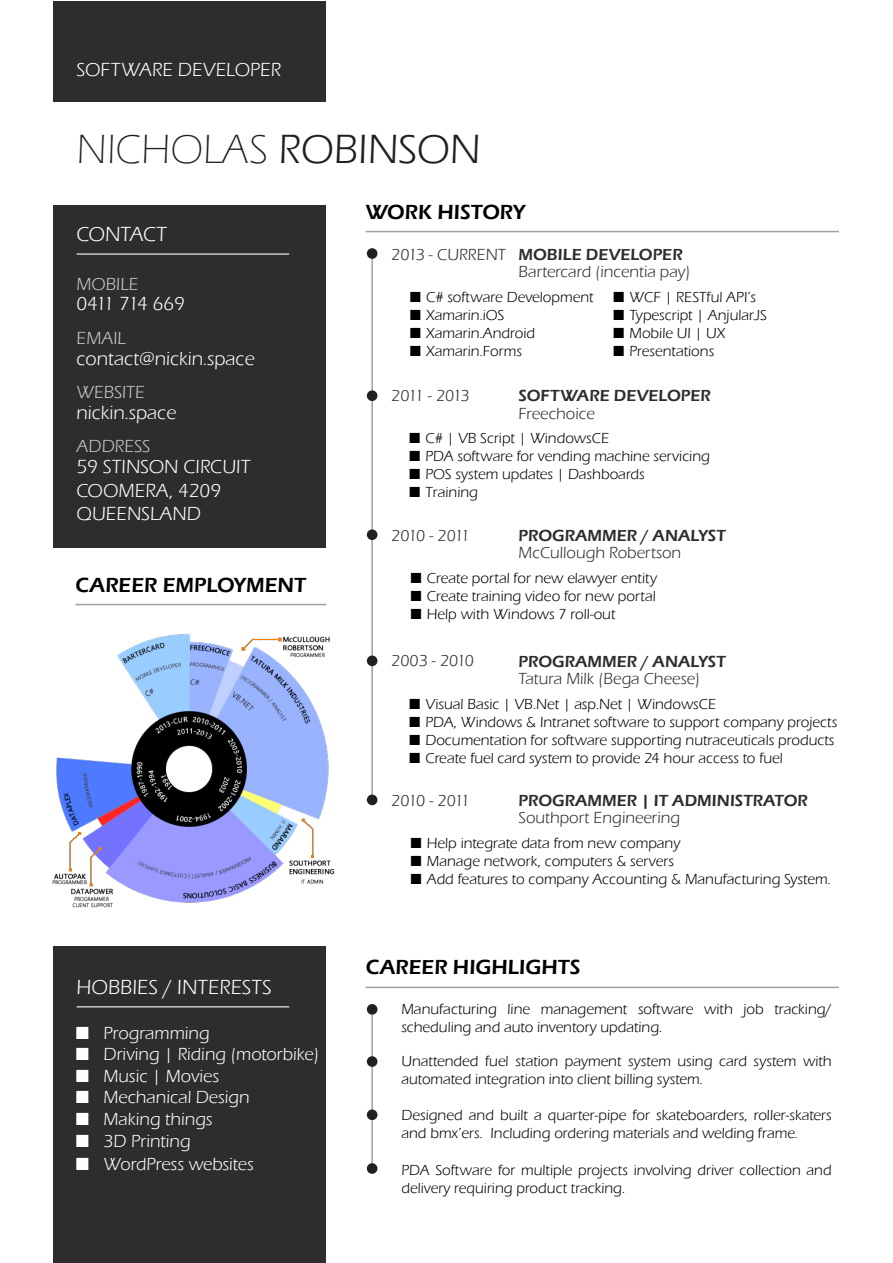
<style>
.page{position:relative;width:893px;height:1263px;background:#fff}
.page>*{position:absolute;margin:0;border:0;box-sizing:border-box;transform-origin:0 0}
.t1{font:300 42px "Ennis";color:#231f20}
.t2{font:21px "Ennis Demi";color:#000}
.t3{font:21px "Ennis";color:#fff}
.t4{font:21px "Ennis";letter-spacing:-.02em;color:#fff}
.t5{font:19.5px "Ennis";color:#fff}
.t6{font:19.5px "Ennis";letter-spacing:-.095em;color:#fff}
.t7{font:18px "Ennis";color:#fff}
.t8{font:18px "Ennis";color:#c8c8c8}
.t9{font:16.5px "Ennis";color:#2d2d2d}
.t10{font:16.5px "Ennis Demi";color:#2d2d2d}
.t11{font:16.5px "Ennis";letter-spacing:-.075em;color:#2d2d2d}
.t12{font:16.5px "Ennis";letter-spacing:-.085em;color:#2d2d2d}
.t13{font:15px/18px "Ennis";color:#000}
.s1{font-weight:400}
</style>
<div class="page">
<hr style="left:371px;top:535px;width:2px;height:265px;background:#a0a0a0">
<div style="left:54px;top:1px;width:272px;height:1261px;background:#2d2d2d"></div>
<div style="left:53px;top:102px;width:277px;height:102px;background:#fff"></div>
<div style="left:52px;top:548px;width:276px;height:398px;background:#fff"></div>
<hr style="left:77px;top:253px;width:212px;height:2px;background:#c8c8c8">
<hr style="left:77px;top:1006px;width:212px;height:1px;background:#c8c8c8">
<hr style="left:366px;top:987px;width:473px;height:1px;background:#a0a0a0">
<hr style="left:371px;top:1009px;width:2px;height:160px;background:#a0a0a0">
<div style="left:367px;top:1004px;width:10px;height:11px;background:#231f20;border-radius:50%"></div>
<div style="left:367px;top:1109px;width:10px;height:11px;background:#231f20;border-radius:50%"></div>
<div style="left:367px;top:1056px;width:10px;height:11px;background:#231f20;border-radius:50%"></div>
<div style="left:367px;top:1163px;width:10px;height:11px;background:#231f20;border-radius:50%"></div>
<hr style="left:76px;top:604px;width:250px;height:1px;background:#9f9f9f">
<hr style="left:366px;top:231px;width:473px;height:1px;background:#a0a0a0">
<hr style="left:371px;top:253px;width:2px;height:282px;background:#a0a0a0">
<div style="left:367px;top:248px;width:10px;height:11px;background:#231f20;border-radius:50%"></div>
<div style="left:367px;top:390px;width:10px;height:11px;background:#231f20;border-radius:50%"></div>
<div style="left:367px;top:655px;width:10px;height:11px;background:#231f20;border-radius:50%"></div>
<div style="left:367px;top:529px;width:10px;height:11px;background:#231f20;border-radius:50%"></div>
<div style="left:367px;top:794px;width:10px;height:11px;background:#231f20;border-radius:50%"></div>
<img style="left:52px;top:633px;width:283px;height:275px">
<p class="t5" style="left:77px;top:59px;width:206px">SOFTWARE DEVELOPER</p>
<p class="t1" style="left:77px;top:126px;width:406px">NICHOLAS <span class="s1">ROBINSON</span></p>
<p class="t4" style="left:77px;top:222px;width:92px">CONTACT</p>
<p class="t8" style="left:77px;top:274px;width:64px">MOBILE</p>
<p class="t6" style="left:77px;top:292px;width:110px">0411 714 669</p>
<p class="t8" style="left:77px;top:328px;width:51px">EMAIL</p>
<p class="t5" style="left:77px;top:348px;width:180px">contact@nickin.space</p>
<p class="t8" style="left:77px;top:382px;width:70px">WEBSITE</p>
<p class="t5" style="left:77px;top:402px;width:101px">nickin.space</p>
<p class="t8" style="left:77px;top:436px;width:75px">ADDRESS</p>
<p class="t5" style="left:77px;top:456px;width:175px">59 STINSON CIRCUIT</p>
<p class="t5" style="left:77px;top:479px;width:146px">COOMERA, 4209</p>
<p class="t5" style="left:77px;top:503px;width:126px">QUEENSLAND</p>
<p class="t2" style="left:76px;top:573px;width:232px">CAREER EMPLOYMENT</p>
<p class="t3" style="left:77px;top:975px;width:197px">HOBBIES / INTERESTS</p>
<p class="t7" style="left:77px;top:1023px;width:135px">■ Programming</p>
<p class="t7" style="left:77px;top:1044px;width:244px">■ Driving | Riding (motorbike)</p>
<p class="t7" style="left:77px;top:1066px;width:144px">■ Music | Movies</p>
<p class="t7" style="left:77px;top:1087px;width:175px">■ Mechanical Design</p>
<p class="t7" style="left:77px;top:1109px;width:138px">■ Making things</p>
<p class="t7" style="left:77px;top:1131px;width:116px">■ 3D Printing</p>
<p class="t7" style="left:77px;top:1154px;width:179px">■ WordPress websites</p>
<p class="t2" style="left:366px;top:200px;width:161px">WORK HISTORY</p>
<p class="t9" style="left:391px;top:245px;width:116px">2013 - CURRENT</p>
<p class="t10" style="left:519px;top:245px;width:166px">MOBILE DEVELOPER</p>
<p class="t9" style="left:519px;top:263px;width:173px">Bartercard (incentia pay)</p>
<p class="t13" style="left:410px;top:288px;width:185px">■ C# software Development</p>
<p class="t13" style="left:410px;top:306px;width:95px">■ Xamarin.iOS</p>
<p class="t13" style="left:410px;top:324px;width:126px">■ Xamarin.Android</p>
<p class="t13" style="left:410px;top:342px;width:113px">■ Xamarin.Forms</p>
<p class="t13" style="left:614px;top:288px;width:144px">■ WCF | RESTful API’s</p>
<p class="t13" style="left:614px;top:306px;width:155px">■ Typescript | AnjularJS</p>
<p class="t13" style="left:614px;top:324px;width:113px">■ Mobile UI | UX</p>
<p class="t13" style="left:614px;top:342px;width:102px">■ Presentations</p>
<p class="t12" style="left:391px;top:387px;width:80px">2011 - 2013</p>
<p class="t10" style="left:519px;top:387px;width:194px">SOFTWARE DEVELOPER</p>
<p class="t9" style="left:519px;top:404px;width:78px">Freechoice</p>
<p class="t13" style="left:410px;top:430px;width:201px">■ C# | VB Script | WindowsCE</p>
<p class="t13" style="left:410px;top:448px;width:302px">■ PDA software for vending machine servicing</p>
<p class="t13" style="left:410px;top:466px;width:237px">■ POS system updates | Dashboards</p>
<p class="t13" style="left:410px;top:484px;width:70px">■ Training</p>
<p class="t11" style="left:391px;top:526px;width:80px">2010 - 2011</p>
<p class="t10" style="left:519px;top:526px;width:209px">PROGRAMMER / ANALYST</p>
<p class="t9" style="left:519px;top:543px;width:164px">McCullough Robertson</p>
<p class="t13" style="left:411px;top:569px;width:247px">■ Create portal for new elawyer entity</p>
<p class="t13" style="left:411px;top:587px;width:246px">■ Create training video for new portal</p>
<p class="t13" style="left:411px;top:605px;width:206px">■ Help with Windows 7 roll-out</p>
<p class="t9" style="left:391px;top:652px;width:84px">2003 - 2010</p>
<p class="t10" style="left:519px;top:652px;width:209px">PROGRAMMER / ANALYST</p>
<p class="t9" style="left:519px;top:669px;width:183px">Tatura Milk (Bega Cheese)</p>
<p class="t13" style="left:410px;top:695px;width:308px">■ Visual Basic | VB.Net | asp.Net | WindowsCE</p>
<p class="t13" style="left:410px;top:713px;width:429px">■ PDA, Windows &amp; Intranet software to support company projects</p>
<p class="t13" style="left:410px;top:731px;width:426px">■ Documentation for software supporting nutraceuticals products</p>
<p class="t13" style="left:410px;top:749px;width:375px">■ Create fuel card system to provide 24 hour access to fuel</p>
<p class="t11" style="left:391px;top:791px;width:80px">2010 - 2011</p>
<p class="t10" style="left:519px;top:791px;width:291px">PROGRAMMER | IT ADMINISTRATOR</p>
<p class="t9" style="left:519px;top:808px;width:163px">Southport Engineering</p>
<p class="t13" style="left:411px;top:834px;width:271px">■ Help integrate data from new company</p>
<p class="t13" style="left:411px;top:852px;width:264px">■ Manage network, computers &amp; servers</p>
<p class="t13" style="left:411px;top:870px;width:421px">■ Add features to company Accounting &amp; Manufacturing System.</p>
<p class="t2" style="left:366px;top:955px;width:216px">CAREER HIGHLIGHTS</p>
<p class="t13" style="left:401px;top:1000px;width:432px">Manufacturing line management software with job tracking/ scheduling and auto inventory updating.</p>
<p class="t13" style="left:401px;top:1052px;width:432px">Unattended fuel station payment system using card system with automated integration into client billing system.</p>
<p class="t13" style="left:401px;top:1106px;width:432px">Designed and built a quarter-pipe for skateboarders, roller-skaters and bmx’ers. Including ordering materials and welding frame.</p>
<p class="t13" style="left:401px;top:1161px;width:432px">PDA Software for multiple projects involving driver collection and delivery requiring product tracking.</p>
</div>
